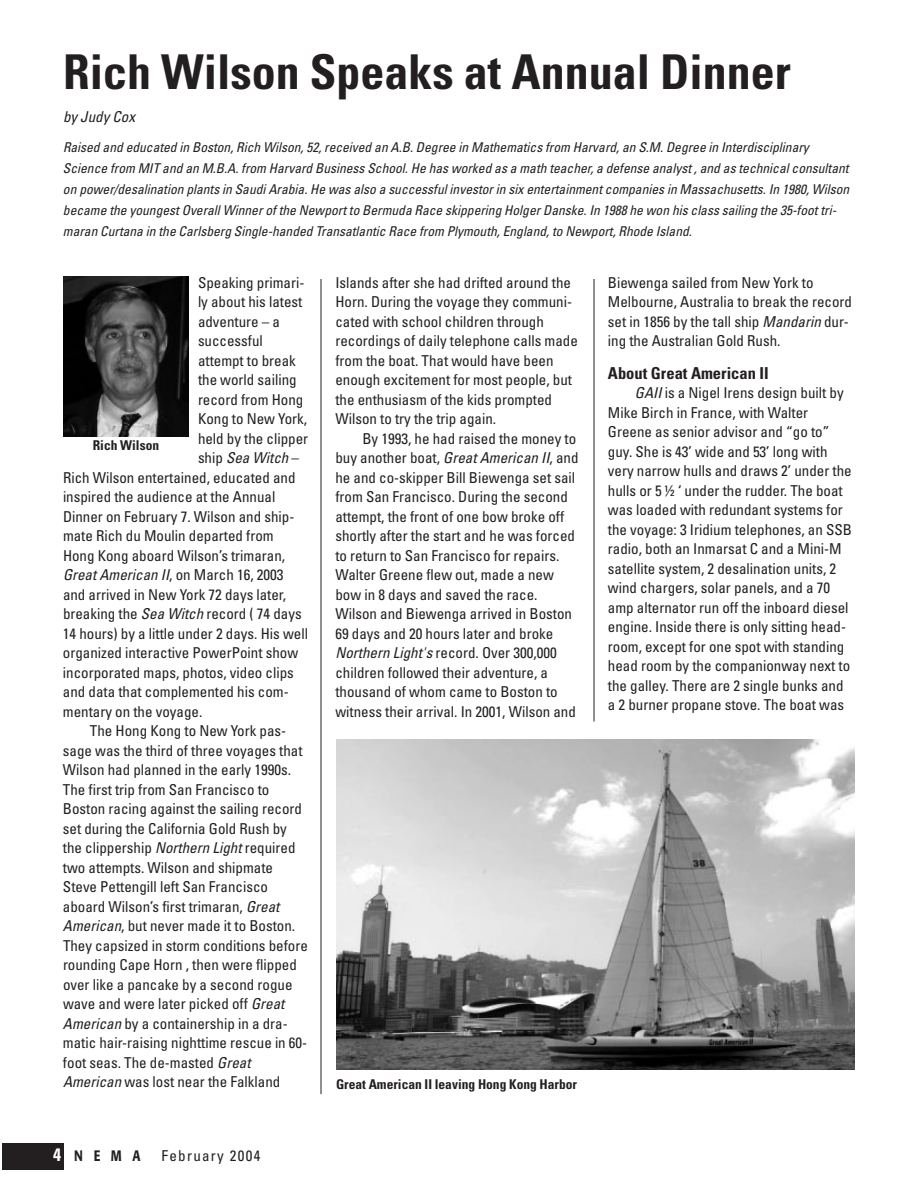
<style>
.page{position:relative;width:918px;height:1188px;background:#fff}
.page>*{position:absolute;margin:0;border:0;box-sizing:border-box;transform-origin:0 0}
.t1{font:700 condensed 48px "Univers";color:#231f20}
.t2{font:700 condensed 16.5px "Univers";color:#231f20}
.t3{font:condensed 15px/19.5px "Univers";color:#231f20}
.t4{font:italic condensed 15px "Univers";color:#231f20}
.t5{font:condensed 15px "Univers";letter-spacing:.09em;color:#231f20}
.t6{font:500 15px "Formata";color:#231f20;scale:.8 1}
.t7{font:italic condensed 13.5px/21px "Univers";color:#231f20}
.t8{font:700 condensed 13.5px "Univers";color:#231f20}
.s1{font-style:normal}
.s2{font-style:italic}
.s3{font-family:"Univers";font-weight:700;font-stretch:condensed;font-size:18px;color:#fff}
</style>
<div class="page">
<div style="left:2px;top:1143px;width:62px;height:27px;background:#231f20"></div>
<hr style="left:321px;top:279px;width:1px;height:815px;background:#231f20">
<hr style="left:594px;top:279px;width:1px;height:442px;background:#231f20">
<img style="left:63px;top:277px;width:126px;height:159px">
<img style="left:336px;top:739px;width:519px;height:331px">
<h1 class="t1" style="left:63px;top:54px;width:729px">Rich Wilson Speaks at Annual Dinner</h1>
<p class="t4" style="left:63px;top:112px;width:77px">by Judy Cox</p>
<p class="t7" style="left:63px;top:138px;width:790px">Raised and educated in Boston,Rich Wilson,52,received an A.B.Degree in Mathematics from Harvard,an S.M.Degree in Interdisciplinary Science from MIT and an M.B.A.from Harvard Business School.He has worked as a math teacher,a defense analyst,and as technicalconsultant on power/desalination plants in SaudiArabia.He was also a successfulinvestorin six entertainmentcompanies in Massachusetts.In 1980,Wilson became the youngestOverallWinnerof the Newportto Bermuda Race skippering HolgerDanske.In 1988 he won his class sailing the 35-foottri&shy;maran Curtana in the Carlsberg Single-handed Transatlantic Race from Plymouth,England,to Newport,Rhode Island.</p>
<p class="t3" style="left:198px;top:274px;width:108px">Speaking primari-</p>
<p class="t3" style="left:198px;top:293px;width:106px">ly about his latest</p>
<p class="t3" style="left:198px;top:313px;width:84px">adventure – a</p>
<p class="t3" style="left:198px;top:332px;width:66px">successful</p>
<p class="t3" style="left:198px;top:352px;width:99px">attempt to break</p>
<p class="t3" style="left:198px;top:371px;width:100px">the world sailing</p>
<p class="t3" style="left:198px;top:391px;width:107px">record from Hong</p>
<p class="t3" style="left:198px;top:410px;width:111px">Kong to New York,</p>
<p class="t3" style="left:198px;top:430px;width:112px">held by the clipper</p>
<p class="t4" style="left:198px;top:452px;width:103px"><span class="s1">ship</span> Sea Witch <span class="s1">–</span></p>
<p class="t3" style="left:63px;top:469px;width:234px">Rich Wilson entertained, educated and</p>
<p class="t3" style="left:63px;top:488px;width:214px">inspired the audience at the Annual</p>
<p class="t3" style="left:63px;top:508px;width:233px">Dinner on February 7. Wilson and ship-</p>
<p class="t3" style="left:63px;top:527px;width:212px">mate Rich du Moulin departed from</p>
<p class="t3" style="left:63px;top:547px;width:224px">Hong Kong aboard Wilson’s trimaran,</p>
<p class="t4" style="left:63px;top:569px;width:222px">GreatAmerican II<span class="s1">, o n M a r c h 1 6 , 20 03</span></p>
<p class="t3" style="left:63px;top:586px;width:225px">and arrived in New York 72 days later,</p>
<p class="t3" style="left:63px;top:605px;width:240px">breaking the <span class="s2">Sea Witch</span>record ( 74 days</p>
<p class="t3" style="left:63px;top:625px;width:247px">14 hours) by a little under 2 days. His well</p>
<p class="t3" style="left:63px;top:644px;width:237px">organized interactive PowerPoint show</p>
<p class="t3" style="left:63px;top:664px;width:232px">incorporated maps, photos, video clips</p>
<p class="t3" style="left:63px;top:683px;width:227px">and data that complemented his com-</p>
<p class="t3" style="left:63px;top:703px;width:141px">mentary on the voyage.</p>
<p class="t3" style="left:90px;top:722px;width:198px">The Hong Kong to New York pas-</p>
<p class="t3" style="left:63px;top:742px;width:241px">sage was the third of three voyages that</p>
<p class="t3" style="left:63px;top:761px;width:230px">Wilson had planned in the early 1990s.</p>
<p class="t3" style="left:63px;top:781px;width:208px">The first trip from San Francisco to</p>
<p class="t3" style="left:63px;top:800px;width:241px">Boston racing against the sailing record</p>
<p class="t3" style="left:63px;top:820px;width:225px">set during the California Gold Rush by</p>
<p class="t3" style="left:63px;top:839px;width:234px">the clippership <span class="s2">Northern Light</span>required</p>
<p class="t3" style="left:63px;top:859px;width:212px">two attempts. Wilson and shipmate</p>
<p class="t3" style="left:63px;top:878px;width:207px">Steve Pettengill left San Francisco</p>
<p class="t3" style="left:63px;top:898px;width:221px">aboard Wilson’s first trimaran, <span class="s2">Great</span></p>
<p class="t3" style="left:63px;top:917px;width:234px"><span class="s2">American</span>, but never made it to Boston.</p>
<p class="t3" style="left:63px;top:937px;width:246px">They capsized in storm conditions before</p>
<p class="t3" style="left:63px;top:956px;width:235px">rounding Cape Horn , then were flipped</p>
<p class="t3" style="left:63px;top:976px;width:231px">over like a pancake by a second rogue</p>
<p class="t3" style="left:63px;top:995px;width:226px">wave and were later picked off <span class="s2">Great</span></p>
<p class="t3" style="left:63px;top:1015px;width:226px"><span class="s2">American</span>by a containership in a dra-</p>
<p class="t3" style="left:63px;top:1034px;width:246px">matic hair-raising nighttime rescue in 60-</p>
<p class="t3" style="left:63px;top:1054px;width:192px">foot seas. The de-masted <span class="s2">Great</span></p>
<p class="t3" style="left:63px;top:1073px;width:219px"><span class="s2">American</span>was lost near the Falkland</p>
<p class="t8" style="left:93px;top:441px;width:68px">Rich Wilson</p>
<p class="t6" style="left:53px;top:1149px;width:111px"><span class="s3">4</span>NEMA</p>
<p class="t5" style="left:161px;top:1150px;width:101px">February 2004</p>
<p class="t3" style="left:335px;top:274px;width:244px">Islands after she had drifted around the Horn. During the voyage they communi&shy;cated with school children through recordings of daily telephone calls made from the boat. That would have been enough excitement for most people, but the enthusiasm of the kids prompted Wilson to try the trip again.</p>
<p class="t3" style="left:335px;top:430px;width:245px;text-indent:27px">By 1993, he had raised the money to buy another boat, <span class="s2">GreatAmerican II</span>, and he and co-skipper Bill Biewenga set sail from San Francisco. During the second attempt, the front of one bow broke off shortly after the start and he was forced to return to San Francisco for repairs.<br>Walter Greene flew out, made a new bow in 8 days and saved the race.<br>Wilson and Biewenga arrived in Boston 69 days and 20 hours later and broke <span class="s2">Northern Light's</span>record. Over 300,000 children followed their adventure, a thousand of whom came to Boston to witness their arrival. In 2001, Wilson and</p>
<p class="t8" style="left:336px;top:1079px;width:243px">Great American II leaving Hong Kong Harbor</p>
<p class="t3" style="left:608px;top:274px;width:246px">Biewenga sailed from New York to Melbourne, Australia to break the record set in 1856 by the tall ship <span class="s2">Mandarin</span>dur&shy;ing the Australian Gold Rush.</p>
<p class="t2" style="left:608px;top:367px;width:162px">About Great American II</p>
<p class="t3" style="left:608px;top:385px;width:245px;text-indent:27px"><span class="s2">GAII</span>is a Nigel Irens design built by Mike Birch in France, with Walter Greene as senior advisor and “go to” guy. She is 43’ wide and 53’ long with very narrow hulls and draws 2’ under the hulls or 5 ½ ‘ under the rudder. The boat was loaded with redundant systems for the voyage: 3 Iridium telephones, an SSB radio, both an Inmarsat C and a Mini-M satellite system, 2 desalination units, 2 wind chargers, solar panels, and a 70 amp alternator run off the inboard diesel engine. Inside there is only sitting head&shy;room, except for one spot with standing head room by the companionway next to the galley. There are 2 single bunks and a 2 burner propane stove. The boat was</p>
</div>
